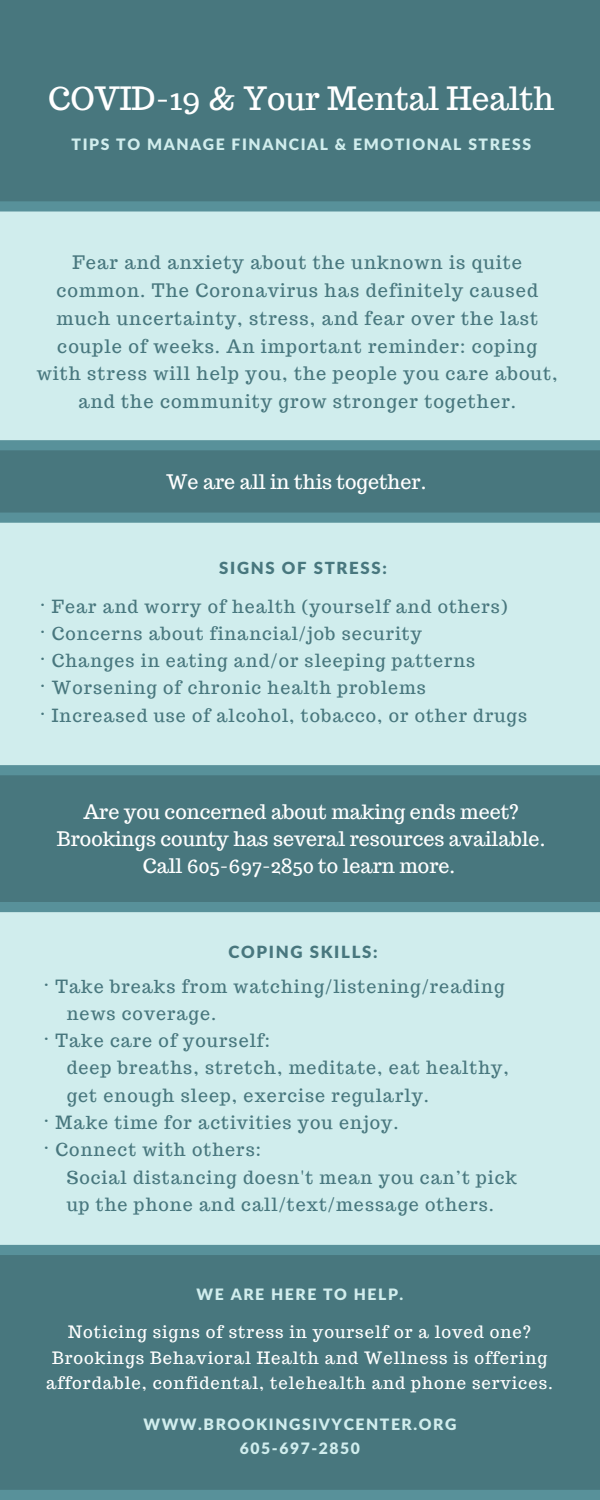
<style>
.page{position:relative;width:600px;height:1500px;background:#d0eded}
.page>*{position:absolute;margin:0;border:0;box-sizing:border-box;transform-origin:0 0}
.t1{font:31.4px "Trocchi";color:#fff}
.t2{font:19.7px/27px "Trocchi";color:#fff;text-align:center}
.t3{font:18.2px/27.8px "Trocchi";letter-spacing:.06em;color:#48777e;text-align:center}
.t4{font:17.9px "Trocchi";letter-spacing:.06em;color:#48777e}
.t5{font:17.8px/27.1px "Trocchi";letter-spacing:.06em;color:#48777e}
.t6{font:900 16.8px "Lato Latin";letter-spacing:.1em;color:#48777e}
.t7{font:16.7px/25.5px "Trocchi";letter-spacing:.06em;color:#fff;text-align:center}
.t8{font:900 16.7px "Lato Latin";letter-spacing:.1em;color:#48777e}
.t9{font:900 15.7px/24px "Lato Latin";letter-spacing:.1em;color:#d0eded;text-align:center}
</style>
<div class="page">
<div style="left:0;top:0;width:600px;height:212px;background:#48777e"></div>
<svg style="left:0;top:440px;width:600px;height:83px;background:#4c7d85"></svg>
<svg style="left:0;top:765px;width:600px;height:147px;background:#4a7a81"></svg>
<svg style="left:0;top:1245px;width:600px;height:255px;background:#497980"></svg>
<h1 class="t1" style="left:48px;top:78px;width:508px">COVID-19 &amp; Your Mental Health</h1>
<p class="t9" style="left:72px;top:133px;width:461px">TIPS TO MANAGE FINANCIAL &amp; EMOTIONAL STRESS</p>
<p class="t3" style="left:37px;top:249px;width:522px">Fear and anxiety about the unknown is quite common. The Coronavirus has definitely caused much uncertainty, stress, and fear over the last couple of weeks. An important reminder: coping with stress will help you, the people you care about, and the community grow stronger together.</p>
<p class="t2" style="left:166px;top:468px;width:262px">We are all in this together.</p>
<p class="t8" style="left:219px;top:561px;width:169px">SIGNS OF STRESS:</p>
<p class="t5" style="left:40px;top:593px;width:489px">· Fear and worry of health (yourself and others)<br>· Concerns about financial/job security<br>· Changes in eating and/or sleeping patterns<br>· Worsening of chronic health problems<br>· Increased use of alcohol, tobacco, or other drugs</p>
<p class="t2" style="left:57px;top:798px;width:490px">Are you concerned about making ends meet?<br>Brookings county has several resources available.<br>Call 605-697-2850 to learn more.</p>
<p class="t6" style="left:228px;top:945px;width:151px">COPING SKILLS:</p>
<p class="t4" style="left:43px;top:974px;width:462px">· Take breaks from watching/listening/reading</p>
<p class="t4" style="left:67px;top:1002px;width:151px">news coverage.</p>
<p class="t4" style="left:43px;top:1029px;width:228px">· Take care of yourself:</p>
<p class="t4" style="left:67px;top:1056px;width:444px">deep breaths, stretch, meditate, eat healthy,</p>
<p class="t4" style="left:67px;top:1084px;width:364px">get enough sleep, exercise regularly.</p>
<p class="t4" style="left:43px;top:1111px;width:357px">· Make time for activities you enjoy.</p>
<p class="t4" style="left:43px;top:1138px;width:219px">· Connect with others:</p>
<p class="t4" style="left:67px;top:1165px;width:452px">Social distancing doesn't mean you can’t pick</p>
<p class="t4" style="left:67px;top:1193px;width:429px">up the phone and call/text/message others.</p>
<p class="t9" style="left:197px;top:1283px;width:208px">WE ARE HERE TO HELP.</p>
<p class="t7" style="left:46px;top:1319px;width:508px">Noticing signs of stress in yourself or a loved one?<br>Brookings Behavioral Health and Wellness is offering affordable, confidental, telehealth and phone services.</p>
<p class="t9" style="left:143px;top:1413px;width:315px">WWW.BROOKINGSIVYCENTER.ORG<br>605-697-2850</p>
</div>
